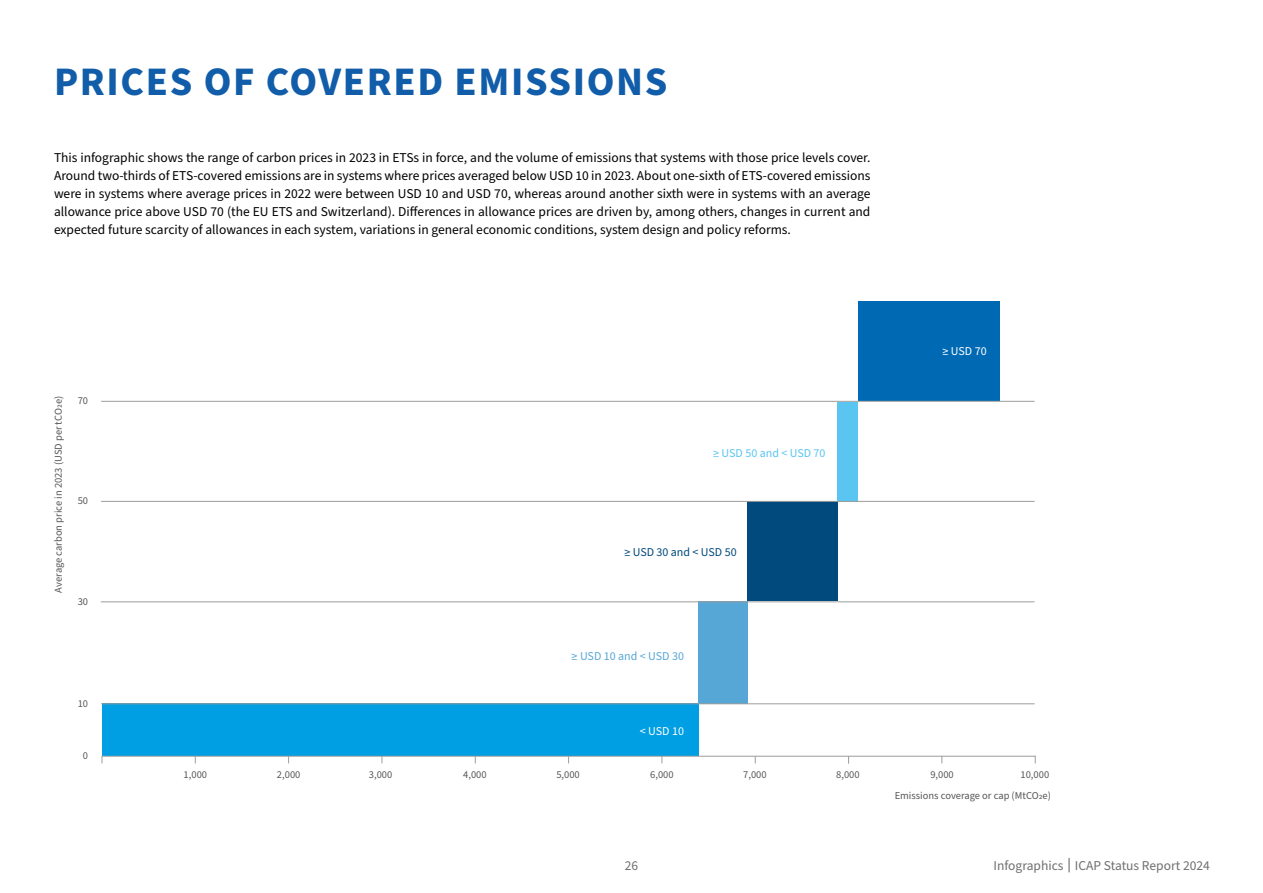
<style>
.page{position:relative;width:1263px;height:893px;background:#fff}
.page>*{position:absolute;margin:0;border:0;box-sizing:border-box;transform-origin:0 0}
.t1{font:700 40.5px "Source Sans Pro";letter-spacing:.04em;color:#115da9}
.t2{font:13.5px/18px "Source Sans Pro";color:#000;text-align:justify}
.t3{font:13.5px "Source Sans Pro";color:#706f6f}
.t4{font:12px "Source Sans Pro";color:#004a7d}
.t5{font:12px "Source Sans Pro";color:#5bc5f2}
.t6{font:12px "Source Sans Pro";color:#57a7d6}
.t7{font:12px "Source Sans Pro";color:#fff}
.t8{font:10.5px "Source Sans Pro";color:#575756}
</style>
<div class="page">
<div style="left:102px;top:704px;width:596px;height:52px;background:#009fe3"></div>
<div style="left:698px;top:601px;width:49px;height:103px;background:#57a7d6"></div>
<div style="left:747px;top:501px;width:91px;height:100px;background:#004a7d"></div>
<div style="left:838px;top:402px;width:20px;height:100px;background:#5bc5f2"></div>
<div style="left:858px;top:301px;width:142px;height:100px;background:#0069b4"></div>
<hr style="left:101px;top:602px;width:934px;height:1px;background:#9d9d9c">
<hr style="left:101px;top:704px;width:934px;height:1px;background:#9d9d9c">
<hr style="left:101px;top:501px;width:934px;height:1px;background:#9d9d9c">
<hr style="left:101px;top:401px;width:934px;height:1px;background:#9d9d9c">
<hr style="left:102px;top:756px;width:933px;height:1px;background:#9d9d9c">
<svg style="left:1068px;top:858px;width:2px;height:14px"></svg>
<h1 class="t1" style="left:54px;top:54px;width:615px">PRICES OF COVERED EMISSIONS</h1>
<p class="t2" style="left:54px;top:149px;width:818px">This infographic shows the range of carbon prices in 2023 in ETSs in force, and the volume of emissions that systems with those price levels cover.<br>Around two-thirds of ETS-covered emissions are in systems where prices averaged below USD 10 in 2023. About one-sixth of ETS-covered emissions were in systems where average prices in 2022 were between USD 10 and USD 70, whereas around another sixth were in systems with an average allowance price above USD 70 (the EU ETS and Switzerland). Differences in allowance prices are driven by, among others, changes in current and expected future scarcity of allowances in each system, variations in general economic conditions, system design and policy reforms.</p>
<p class="t8" style="left:51px;top:593px;width:198px;rotate:-90deg">Average carbon price in 2023 (USD per tCO2e)</p>
<p class="t8" style="left:78px;top:393px;width:12px">70</p>
<p class="t8" style="left:78px;top:493px;width:12px">50</p>
<p class="t8" style="left:78px;top:595px;width:12px">30</p>
<p class="t8" style="left:78px;top:696px;width:12px">10</p>
<p class="t8" style="left:83px;top:748px;width:7px">0</p>
<p class="t5" style="left:713px;top:445px;width:114px">≥ USD 50 and &lt; USD 70</p>
<p class="t4" style="left:624px;top:544px;width:114px">≥ USD 30 and &lt; USD 50</p>
<p class="t6" style="left:572px;top:648px;width:114px">≥ USD 10 and &lt; USD 30</p>
<p class="t7" style="left:640px;top:723px;width:46px">&lt; USD 10</p>
<p class="t7" style="left:942px;top:343px;width:46px">≥ USD 70</p>
<p class="t8" style="left:184px;top:768px;width:25px">1,000</p>
<p class="t8" style="left:277px;top:768px;width:25px">2,000</p>
<p class="t8" style="left:369px;top:768px;width:25px">3,000</p>
<p class="t8" style="left:463px;top:768px;width:25px">4,000</p>
<p class="t8" style="left:556px;top:768px;width:25px">5,000</p>
<p class="t8" style="left:650px;top:768px;width:25px">6,000</p>
<p class="t8" style="left:743px;top:768px;width:25px">7,000</p>
<p class="t8" style="left:836px;top:768px;width:25px">8,000</p>
<p class="t8" style="left:930px;top:768px;width:25px">9,000</p>
<p class="t8" style="left:1020px;top:768px;width:30px">10,000</p>
<p class="t8" style="left:895px;top:789px;width:158px">Emissions coverage or cap (MtCO2e)</p>
<p class="t3" style="left:625px;top:856px;width:15px">26</p>
<p class="t3" style="left:993px;top:856px;width:218px">Infographics ICAP Status Report 2024</p>
</div>
